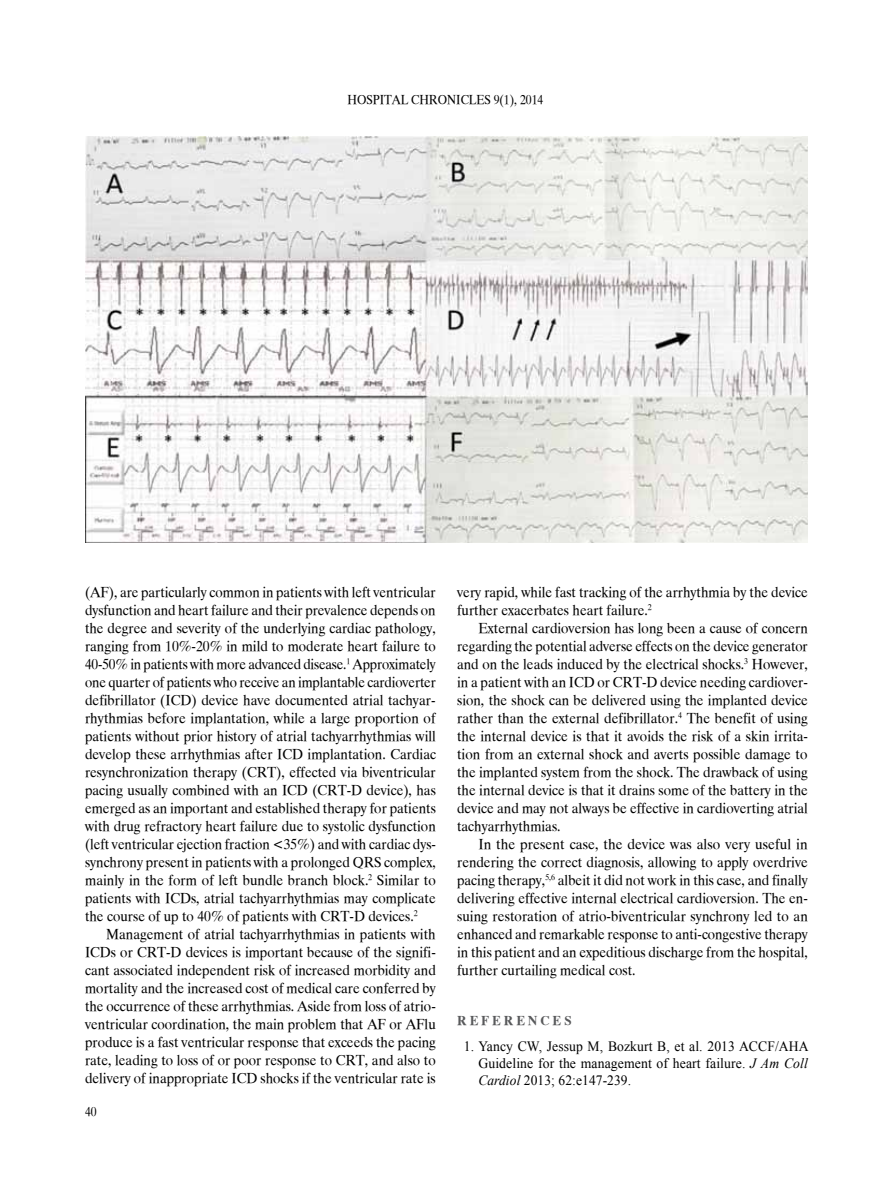
<style>
.page{position:relative;width:893px;height:1191px;background:#fff}
.page>*{position:absolute;margin:0;border:0;box-sizing:border-box;transform-origin:0 0}
.t1{font:15px/18px "UB Times";color:#000;text-align:justify;scale:.95 1}
.t2{font:15px/18px "UB Times";color:#000;text-align:justify}
.t3{font:14.25px/17.1px "Times New Roman";letter-spacing:.01em;color:#000;text-align:justify;scale:.96 1}
.t4{font:13.5px "UB Times";color:#000;scale:.9 1}
.t5{font:13.5px "UB Times Bold";color:#58595b}
.s1{font-style:italic}
</style>
<div class="page">
<img style="left:85px;top:136px;width:723px;height:407px">
<p class="t4" style="left:347px;top:92px;width:219px">HOSPITAL CHRONICLES 9(1), 2014</p>
<p class="t1" style="left:85px;top:583px;width:371px">(AF), are particularly common in patients with left ventricular dysfunction and heart failure and their prevalence depends on the degree and severity of the underlying cardiac pathology, ranging from 10%-20% in mild to moderate heart failure to 40-50% in patients with more advanced disease.<sup>1</sup> Approximately one quarter of patients who receive an implantable cardioverter defibrillator (ICD) device have documented atrial tachyar&shy;rhythmias before implantation, while a large proportion of patients without prior history of atrial tachyarrhythmias will develop these arrhythmias after ICD implantation. Cardiac resynchronization therapy (CRT), effected via biventricular pacing usually combined with an ICD (CRT-D device), has emerged as an important and established therapy for patients with drug refractory heart failure due to systolic dysfunction (left ventricular ejection fraction &lt;35%) and with cardiac dys&shy;synchrony present in patients with a prolonged QRS complex, mainly in the form of left bundle branch block.<sup>2</sup> Similar to patients with ICDs, atrial tachyarrhythmias may complicate the course of up to 40% of patients with CRT-D devices.<sup>2</sup></p>
<p class="t1" style="left:85px;top:925px;width:371px;text-indent:21px">Management of atrial tachyarrhythmias in patients with ICDs or CRT-D devices is important because of the signifi&shy;cant associated independent risk of increased morbidity and mortality and the increased cost of medical care conferred by the occurrence of these arrhythmias. Aside from loss of atrio&shy;ventricular coordination, the main problem that AF or AFlu produce is a fast ventricular response that exceeds the pacing rate, leading to loss of or poor response to CRT, and also to delivery of inappropriate ICD shocks if the ventricular rate is</p>
<p class="t4" style="left:85px;top:1104px;width:14px">40</p>
<p class="t1" style="left:457px;top:583px;width:371px">very rapid, while fast tracking of the arrhythmia by the device further exacerbates heart failure.<sup>2</sup></p>
<p class="t1" style="left:457px;top:619px;width:371px;text-indent:21px">External cardioversion has long been a cause of concern regarding the potential adverse effects on the device generator and on the leads induced by the electrical shocks.<sup>3</sup> However, in a patient with an ICD or CRT-D device needing cardiover&shy;sion, the shock can be delivered using the implanted device rather than the external defibrillator.<sup>4</sup> The benefit of using the internal device is that it avoids the risk of a skin irrita&shy;tion from an external shock and averts possible damage to the implanted system from the shock. The drawback of using the internal device is that it drains some of the battery in the device and may not always be effective in cardioverting atrial tachyarrhythmias.</p>
<p class="t2" style="left:457px;top:835px;width:352px;text-indent:21px">In the present case, the device was also very useful in rendering the correct diagnosis, allowing to apply overdrive pacing therapy,<sup>5,6</sup> albeit it did not work in this case, and finally delivering effective internal electrical cardioversion. The en&shy;suing restoration of atrio-biventricular synchrony led to an enhanced and remarkable response to anti-congestive therapy in this patient and an expeditious discharge from the hospital, further curtailing medical cost.</p>
<p class="t5" style="left:457px;top:1013px;width:48px">RE FERENCES</p>
<p class="t3" style="left:478px;top:1037px;width:346px;text-indent:-15px">1. Yancy CW, Jessup M, Bozkurt B, et al. 2013 ACCF/AHA Guideline for the management of heart failure. <span class="s1">J Am Coll Cardiol</span> 2013; 62:e147-239.</p>
</div>
